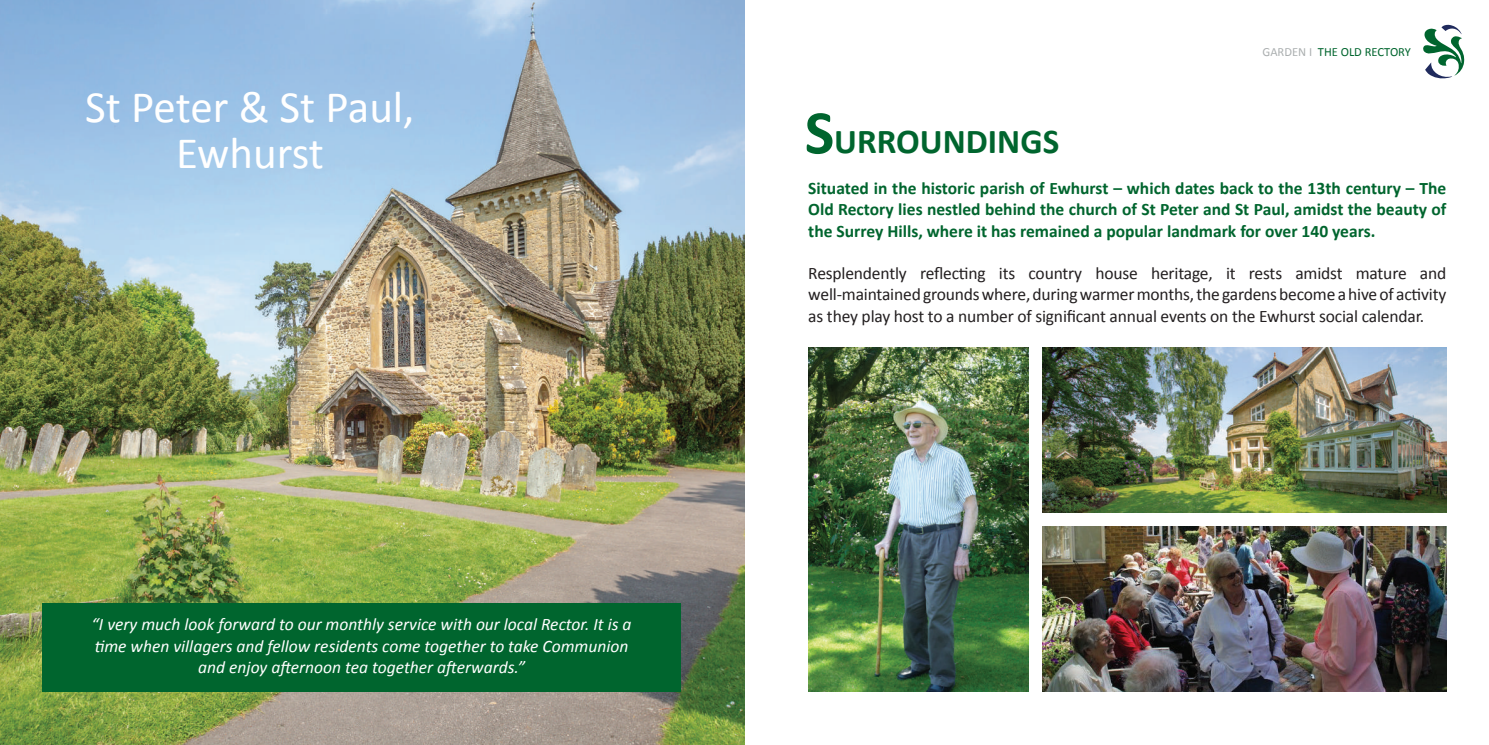
<style>
.page{position:relative;width:1489px;height:745px;background:#fff}
.page>*{position:absolute;margin:0;border:0;box-sizing:border-box;transform-origin:0 0}
.t1{font:45px/45px "Calibri";color:#fff;text-align:center}
.t2{font:700 35px "Calibri";color:#00652e}
.t3{font:17.5px/21.2px "Calibri";letter-spacing:-.01em;color:#231f20;text-align:justify}
.t4{font:700 17.5px/21.2px "Calibri";color:#00652e;text-align:justify}
.t5{font:italic 17.5px/21.2px "Calibri";color:#fff;text-align:center}
.t6{font:12.5px "Calibri";color:#00652e}
.s1{font-size:62.5px}
.s2{color:#abafb0}
</style>
<div class="page">
<img style="left:0;top:0;width:744px;height:744px">
<svg style="left:1423px;top:24px;width:42px;height:55px"></svg>
<div style="left:43px;top:602px;width:637px;height:89px;background:#00652e"></div>
<img style="left:808px;top:347px;width:220px;height:344px">
<img style="left:1042px;top:347px;width:404px;height:165px">
<img style="left:1042px;top:526px;width:404px;height:165px">
<h1 class="t1" style="left:85px;top:83px;width:331px">St Peter &amp; St Paul,<br>Ewhurst</h1>
<p class="t5" style="left:92px;top:612px;width:541px">“I very much look forward to our monthly service with our local Rector. It is a time when villagers and fellow residents come together to take Communion and enjoy afternoon tea together afterwards.”</p>
<h2 class="t2" style="left:804px;top:120px;width:256px"><span class="s1">S</span>URROUNDINGS</h2>
<p class="t6" style="left:1262px;top:44px;width:150px"><span class="s2">GARDEN I</span> THE OLD RECTORY</p>
<p class="t4" style="left:808px;top:177px;width:639px">Situated in the historic parish of Ewhurst – which dates back to the 13th century – The Old Rectory lies nestled behind the church of St Peter and St Paul, amidst the beauty of the Surrey Hills, where it has remained a popular landmark for over 140 years.</p>
<p class="t3" style="left:808px;top:262px;width:639px">Resplendently reflecting its country house heritage, it rests amidst mature and well-maintained grounds where, during warmer months, the gardens become a hive of activity as they play host to a number of significant annual events on the Ewhurst social calendar.</p>
</div>
